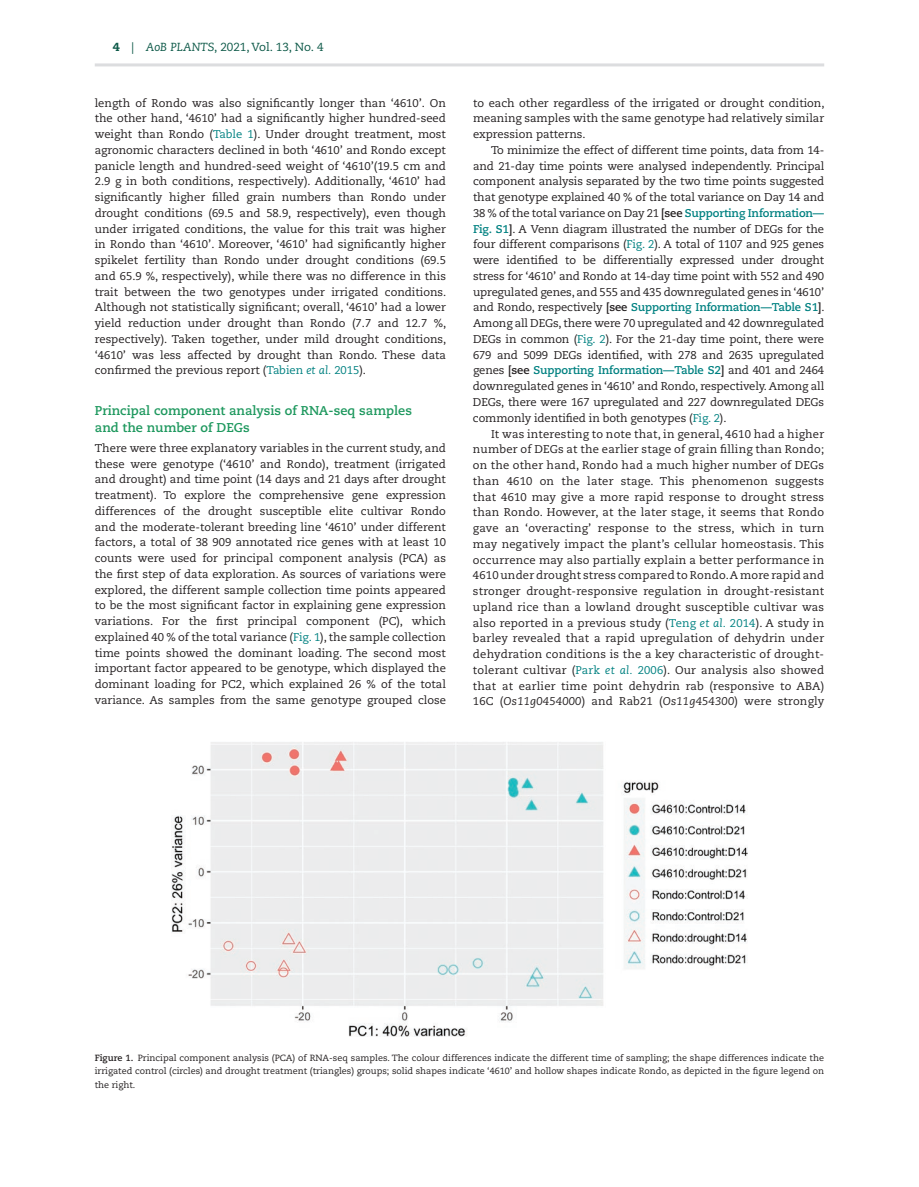
<style>
.page{position:relative;width:919px;height:1187px;background:#fff}
.page>*{position:absolute;margin:0;border:0;box-sizing:border-box;transform-origin:0 0}
.t1{font:700 12.75px/16.5px "Caecilia LT Std";color:#1e985e}
.t2{font:11.7px "Caecilia LT Std";color:#0d5948}
.t3{font:11.25px/15.8px "Caecilia LT Std";color:#231f20;text-align:justify}
.t4{font:9px/13.5px "Caecilia LT Std";color:#231f20;text-align:justify}
.s1{font-weight:800}
.s2{font-style:italic}
.s3{color:#008181}
.s4{font-style:italic;color:#008181}
.s5{font-weight:700}
.s6{font-weight:700;color:#008181}
</style>
<div class="page">
<hr style="left:95px;top:63px;width:729px;height:3px;background:#dcdddf">
<img style="left:171px;top:742px;width:576px;height:294px">
<p class="t2" style="left:113px;top:41px;width:212px"><span class="s1">4</span> | <span class="s2">AoB PLANTS</span>, 2021, Vol. 13, No. 4</p>
<p class="t3" style="left:95px;top:95px;width:353px">length of Rondo was also significantly longer than ‘4610’. On the other hand, ‘4610’ had a significantly higher hundred-seed weight than Rondo (<span class="s3">Table 1</span>). Under drought treatment, most agronomic characters declined in both ‘4610’ and Rondo except panicle length and hundred-seed weight of ‘4610’(19.5 cm and 2.9 g in both conditions, respectively). Additionally, ‘4610’ had significantly higher filled grain numbers than Rondo under drought conditions (69.5 and 58.9, respectively), even though under irrigated conditions, the value for this trait was higher in Rondo than ‘4610’. Moreover, ‘4610’ had significantly higher spikelet fertility than Rondo under drought conditions (69.5 and 65.9 %, respectively), while there was no difference in this trait between the two genotypes under irrigated conditions.<br>Although not statistically significant; overall, ‘4610’ had a lower yield reduction under drought than Rondo (7.7 and 12.7 %, respectively). Taken together, under mild drought conditions, ‘4610’ was less affected by drought than Rondo. These data confirmed the previous report (<span class="s3">Tabien</span> <span class="s4">et al.</span> <span class="s3">2015</span>).</p>
<p class="t1" style="left:95px;top:402px;width:319px">Principal component analysis of RNA-seq samples and the number of DEGs</p>
<p class="t3" style="left:95px;top:440px;width:353px">There were three explanatory variables in the current study, and these were genotype (‘4610’ and Rondo), treatment (irrigated and drought) and time point (14 days and 21 days after drought treatment). To explore the comprehensive gene expression differences of the drought susceptible elite cultivar Rondo and the moderate-tolerant breeding line ‘4610’ under different factors, a total of 38 909 annotated rice genes with at least 10 counts were used for principal component analysis (PCA) as the first step of data exploration. As sources of variations were explored, the different sample collection time points appeared to be the most significant factor in explaining gene expression variations. For the first principal component (PC), which explained 40 % of the total variance (<span class="s3">Fig. 1</span>), the sample collection time points showed the dominant loading. The second most important factor appeared to be genotype, which displayed the dominant loading for PC2, which explained 26 % of the total variance. As samples from the same genotype grouped close</p>
<p class="t3" style="left:473px;top:95px;width:353px">to each other regardless of the irrigated or drought condition, meaning samples with the same genotype had relatively similar expression patterns.</p>
<p class="t3" style="left:473px;top:142px;width:353px;text-indent:18px">To minimize the effect of different time points, data from 14- and 21-day time points were analysed independently. Principal component analysis separated by the two time points suggested that genotype explained 40 % of the total variance on Day 14 and 38 % of the total variance on Day 21 <span class="s5">[see</span> <span class="s6">Supporting Information— Fig. S1</span><span class="s5">]</span>. A Venn diagram illustrated the number of DEGs for the four different comparisons (<span class="s3">Fig. 2</span>). A total of 1107 and 925 genes were identified to be differentially expressed under drought stress for ‘4610’ and Rondo at 14-day time point with 552 and 490 upregulated genes, and 555 and 435 downregulated genes in ‘4610’ and Rondo, respectively <span class="s5">[see</span> <span class="s6">Supporting Information—Table S1</span><span class="s5">]</span>.<br>Among all DEGs, there were 70 upregulated and 42 downregulated DEGs in common (<span class="s3">Fig. 2</span>). For the 21-day time point, there were 679 and 5099 DEGs identified, with 278 and 2635 upregulated genes <span class="s5">[see</span> <span class="s6">Supporting Information—Table S2</span><span class="s5">]</span> and 401 and 2464 downregulated genes in ‘4610’ and Rondo, respectively. Among all DEGs, there were 167 upregulated and 227 downregulated DEGs commonly identified in both genotypes (<span class="s3">Fig. 2</span>).</p>
<p class="t3" style="left:473px;top:426px;width:353px;text-indent:18px">It was interesting to note that, in general, 4610 had a higher number of DEGs at the earlier stage of grain filling than Rondo; on the other hand, Rondo had a much higher number of DEGs than 4610 on the later stage. This phenomenon suggests that 4610 may give a more rapid response to drought stress than Rondo. However, at the later stage, it seems that Rondo gave an ‘overacting’ response to the stress, which in turn may negatively impact the plant’s cellular homeostasis. This occurrence may also partially explain a better performance in 4610 under drought stress compared to Rondo. A more rapid and stronger drought-responsive regulation in drought-resistant upland rice than a lowland drought susceptible cultivar was also reported in a previous study (<span class="s3">Teng</span> <span class="s4">et al.</span> <span class="s3">2014</span>). A study in barley revealed that a rapid upregulation of dehydrin under dehydration conditions is the a key characteristic of drought&shy;tolerant cultivar (<span class="s3">Park</span> <span class="s4">et al.</span> <span class="s3">2006</span>). Our analysis also showed that at earlier time point dehydrin rab (responsive to ABA)<br>16C (<span class="s2">Os11g0454000</span>) and Rab21 (<span class="s2">Os11g454300</span>) were strongly</p>
<p class="t4" style="left:95px;top:1050px;width:730px"><span class="s5">Figure 1.</span> Principal component analysis (PCA) of RNA-seq samples. The colour differences indicate the different time of sampling; the shape differences indicate the irrigated control (circles) and drought treatment (triangles) groups; solid shapes indicate ‘4610’ and hollow shapes indicate Rondo, as depicted in the figure legend on the right.</p>
</div>
